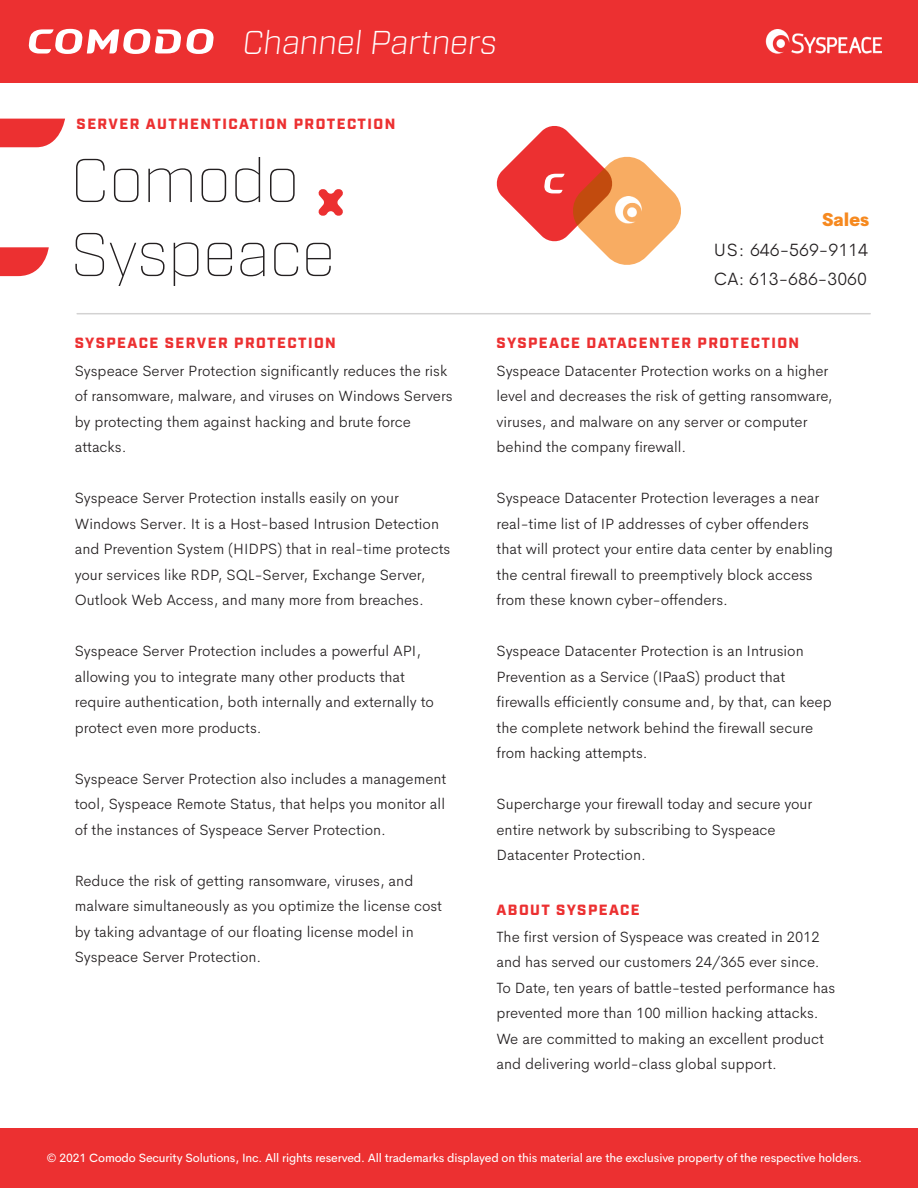
<style>
.page{position:relative;width:918px;height:1188px;background:#fff}
.page>*{position:absolute;margin:0;border:0;box-sizing:border-box;transform-origin:0 0}
.t1{font:100 61.65px/74.1px "Industry";color:#231f20}
.t2{font:300 33px "Industry";color:#fff}
.t3{font:300 18px/28.5px "Cerebri Sans";color:#231f20}
.t4{font:800 18px "Cerebri Sans";color:#f6891f}
.t5{font:300 15px/25.5px "Cerebri Sans";color:#231f20}
.t6{font:900 14.85px "Industry";letter-spacing:.1em;color:#ec3031}
.t7{font:12px "Cerebri Sans";letter-spacing:-.01em;color:#fff}
</style>
<div class="page">
<svg style="left:0;top:119px;width:65px;height:157px"></svg>
<div style="left:0;top:0;width:918px;height:83px;background:#ec3031"></div>
<svg style="left:29px;top:29px;width:185px;height:25px"></svg>
<img style="left:766px;top:30px;width:115px;height:23px">
<svg style="left:497px;top:126px;width:184px;height:139px"></svg>
<svg style="left:318px;top:189px;width:25px;height:27px"></svg>
<hr style="left:77px;top:313px;width:793px;height:1px;background:#d3d2d2">
<div style="left:0;top:1128px;width:918px;height:60px;background:#ec3031"></div>
<h2 class="t2" style="left:242px;top:22px;width:260px">Channel Partners</h2>
<p class="t6" style="left:77px;top:115px;width:320px">SERVER AUTHENTICATION PROTECTION</p>
<h1 class="t1" style="left:71px;top:143px;width:266px">Comodo<br>Syspeace</h1>
<p class="t4" style="left:822px;top:205px;width:49px">Sales</p>
<p class="t3" style="left:714px;top:234px;width:156px">US: 646-569-9114<br>CA: 613-686-3060</p>
<p class="t6" style="left:75px;top:334px;width:263px">SYSPEACE SERVER PROTECTION</p>
<p class="t6" style="left:497px;top:334px;width:304px">SYSPEACE DATACENTER PROTECTION</p>
<p class="t5" style="left:75px;top:357px;width:379px">Syspeace Server Protection significantly reduces the risk of ransomware, malware, and viruses on Windows Servers by protecting them against hacking and brute force attacks.</p>
<p class="t5" style="left:75px;top:484px;width:377px">Syspeace Server Protection installs easily on your Windows Server. It is a Host-based Intrusion Detection and Prevention System (HIDPS) that in real-time protects your services like RDP, SQL-Server, Exchange Server, Outlook Web Access, and many more from breaches.</p>
<p class="t5" style="left:75px;top:637px;width:361px">Syspeace Server Protection includes a powerful API, allowing you to integrate many other products that require authentication, both internally and externally to protect even more products.</p>
<p class="t5" style="left:75px;top:765px;width:373px;text-align:justify">Syspeace Server Protection also includes a management tool, Syspeace Remote Status, that helps you monitor all of the instances of Syspeace Server Protection.</p>
<p class="t5" style="left:75px;top:867px;width:369px">Reduce the risk of getting ransomware, viruses, and malware simultaneously as you optimize the license cost by taking advantage of our floating license model in Syspeace Server Protection.</p>
<p class="t5" style="left:496px;top:357px;width:338px">Syspeace Datacenter Protection works on a higher level and decreases the risk of getting ransomware, viruses, and malware on any server or computer behind the company firewall.</p>
<p class="t5" style="left:496px;top:484px;width:338px">Syspeace Datacenter Protection leverages a near real-time list of IP addresses of cyber offenders that will protect your entire data center by enabling the central firewall to preemptively block access from these known cyber-offenders.</p>
<p class="t5" style="left:496px;top:637px;width:337px">Syspeace Datacenter Protection is an Intrusion Prevention as a Service (IPaaS) product that firewalls efficiently consume and, by that, can keep the complete network behind the firewall secure from hacking attempts.</p>
<p class="t5" style="left:496px;top:790px;width:317px">Supercharge your firewall today and secure your entire network by subscribing to Syspeace<br>Datacenter Protection.</p>
<p class="t6" style="left:497px;top:901px;width:145px">ABOUT SYSPEACE</p>
<p class="t5" style="left:496px;top:922px;width:340px">The first version of Syspeace was created in 2012 and has served our customers 24/365 ever since.<br>To Date, ten years of battle-tested performance has prevented more than 100 million hacking attacks.<br>We are committed to making an excellent product and delivering world-class global support.</p>
<p class="t7" style="left:46px;top:1148px;width:817px">© 2021 Comodo Security Solutions, Inc. All rights reserved. All trademarks displayed on this material are the exclusive property of the respective holders.</p>
</div>
